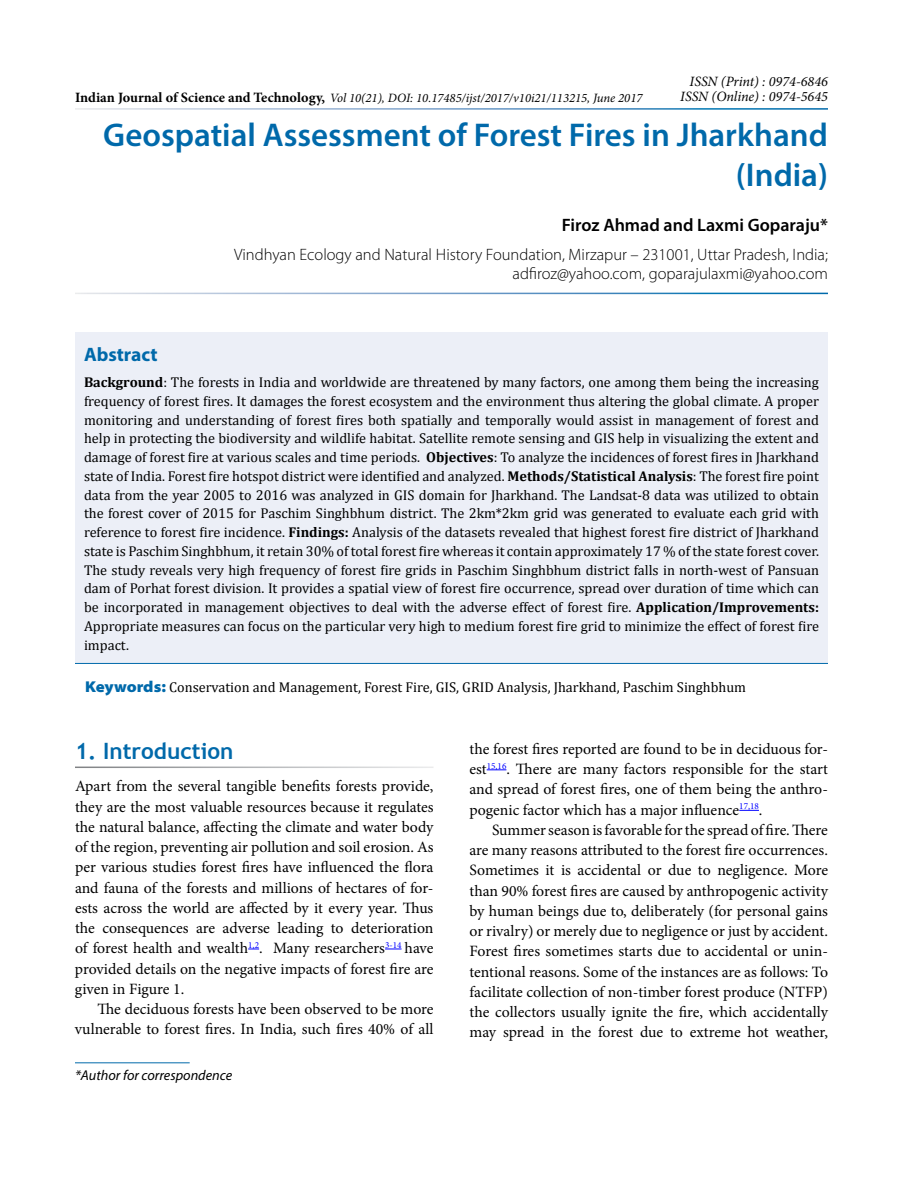
<style>
.page{position:relative;width:918px;height:1188px;background:#fff}
.page>*{position:absolute;margin:0;border:0;box-sizing:border-box;transform-origin:0 0}
.t1{font:600 33px/40.5px "Myriad Pro";color:#0069aa;text-align:right}
.t2{font:700 22.5px "Trebuchet MS";color:#0069aa}
.t3{font:700 19.5px "Myriad Pro";color:#0069aa}
.t4{font:600 18px "Myriad Pro";color:#000}
.t5{font:300 16.5px/19.5px "Myriad Pro";color:#000;text-align:right}
.t6{font:15.75px/20.2px "Minion Pro";color:#000;text-align:justify}
.t7{font:14.25px/18.8px "Cambria";color:#000;text-align:justify}
.t8{font:italic 14.25px/15px "Minion Pro";color:#000;text-align:right}
.t9{font:italic 14.25px "Myriad Pro";color:#000}
.t10{font:italic 12.75px "Minion Pro";color:#000}
.s1{font-weight:700;font-style:normal;font-size:14.25px}
.s2{font-weight:700}
.s3{font-family:"Myriad Pro";font-weight:900;font-stretch:semi-expanded;font-size:15.75px;color:#0069aa}
</style>
<div class="page">
<hr style="left:75px;top:1062px;width:115px;height:1px;background:#0069aa">
<div style="left:75px;top:333px;width:753px;height:330px;background:#eceff7"></div>
<hr style="left:75px;top:663px;width:753px;height:1px;background:#0069aa">
<svg style="left:385px;top:949px;width:17px;height:1px"></svg>
<svg style="left:487px;top:770px;width:19px;height:1px"></svg>
<svg style="left:739px;top:810px;width:20px;height:1px"></svg>
<p class="t8" style="left:680px;top:74px;width:149px">ISSN (Print) : 0974-6846<br>ISSN (Online) : 0974-5645</p>
<h1 class="t1" style="left:103px;top:113px;width:726px">Geospatial Assessment of Forest Fires in Jharkhand (India)</h1>
<p class="t4" style="left:562px;top:214px;width:268px">Firoz Ahmad and Laxmi Goparaju*</p>
<p class="t5" style="left:234px;top:244px;width:595px">Vindhyan Ecology and Natural History Foundation, Mirzapur – 231001, Uttar Pradesh, India; adfiroz@yahoo.com, goparajulaxmi@yahoo.com</p>
<p class="t10" style="left:75px;top:90px;width:569px"><span class="s1">Indian Journal of Science and Technology,</span> Vol 10(21), DOI: 10.17485/ijst/2017/v10i21/113215, June 2017</p>
<h3 class="t3" style="left:84px;top:342px;width:75px">Abstract</h3>
<p class="t7" style="left:84px;top:373px;width:737px"><span class="s2">Background</span>: The forests in India and worldwide are threatened by many factors, one among them being the increasing frequency of forest fires. It damages the forest ecosystem and the environment thus altering the global climate. A proper monitoring and understanding of forest fires both spatially and temporally would assist in management of forest and help in protecting the biodiversity and wildlife habitat. Satellite remote sensing and GIS help in visualizing the extent and damage of forest fire at various scales and time periods. <span class="s2">Objectives</span>: To analyze the incidences of forest fires in Jharkhand state of India. Forest fire hotspot district were identified and analyzed. <span class="s2">Methods/Statistical Analysis</span>: The forest fire point data from the year 2005 to 2016 was analyzed in GIS domain for Jharkhand. The Landsat-8 data was utilized to obtain the forest cover of 2015 for Paschim Singhbhum district. The 2km*2km grid was generated to evaluate each grid with reference to forest fire incidence. <span class="s2">Findings:</span> Analysis of the datasets revealed that highest forest fire district of Jharkhand state is Paschim Singhbhum, it retain 30% of total forest fire whereas it contain approximately 17 % of the state forest cover.<br>The study reveals very high frequency of forest fire grids in Paschim Singhbhum district falls in north-west of Pansuan dam of Porhat forest division. It provides a spatial view of forest fire occurrence, spread over duration of time which can be incorporated in management objectives to deal with the adverse effect of forest fire. <span class="s2">Application/Improvements:<br></span>Appropriate measures can focus on the particular very high to medium forest fire grid to minimize the effect of forest fire impact.</p>
<p class="t7" style="left:85px;top:678px;width:662px"><span class="s3">Keywords:</span> Conservation and Management, Forest Fire, GIS, GRID Analysis, Jharkhand, Paschim Singhbhum</p>
<h2 class="t2" style="left:75px;top:737px;width:160px">1. Introduction</h2>
<p class="t6" style="left:75px;top:776px;width:360px">Apart from the several tangible benefits forests provide, they are the most valuable resources because it regulates the natural balance, affecting the climate and water body of the region, preventing air pollution and soil erosion. As per various studies forest fires have influenced the flora and fauna of the forests and millions of hectares of for&shy;ests across the world are affected by it every year. Thus the consequences are adverse leading to deterioration of forest health and wealth<sup>1,2</sup>. Many researchers<sup>3-14</sup> have provided details on the negative impacts of forest fire are given in Figure 1.</p>
<p class="t6" style="left:75px;top:999px;width:360px;text-align:right">The deciduous forests have been observed to be more vulnerable to forest fires. In India, such fires 40% of all</p>
<p class="t9" style="left:75px;top:1066px;width:159px">*Author for correspondence</p>
<p class="t6" style="left:470px;top:739px;width:360px">the forest fires reported are found to be in deciduous for&shy;est<sup>15,16</sup>. There are many factors responsible for the start and spread of forest fires, one of them being the anthro&shy;pogenic factor which has a major influence<sup>17,18</sup>.</p>
<p class="t6" style="left:469px;top:820px;width:360px;text-indent:23px">Summer season is favorable for the spread of fire. There are many reasons attributed to the forest fire occurrences.<br>Sometimes it is accidental or due to negligence. More than 90% forest fires are caused by anthropogenic activity by human beings due to, deliberately (for personal gains or rivalry) or merely due to negligence or just by accident.<br>Forest fires sometimes starts due to accidental or unin&shy;tentional reasons. Some of the instances are as follows: To facilitate collection of non-timber forest produce (NTFP) the collectors usually ignite the fire, which accidentally may spread in the forest due to extreme hot weather,</p>
</div>
